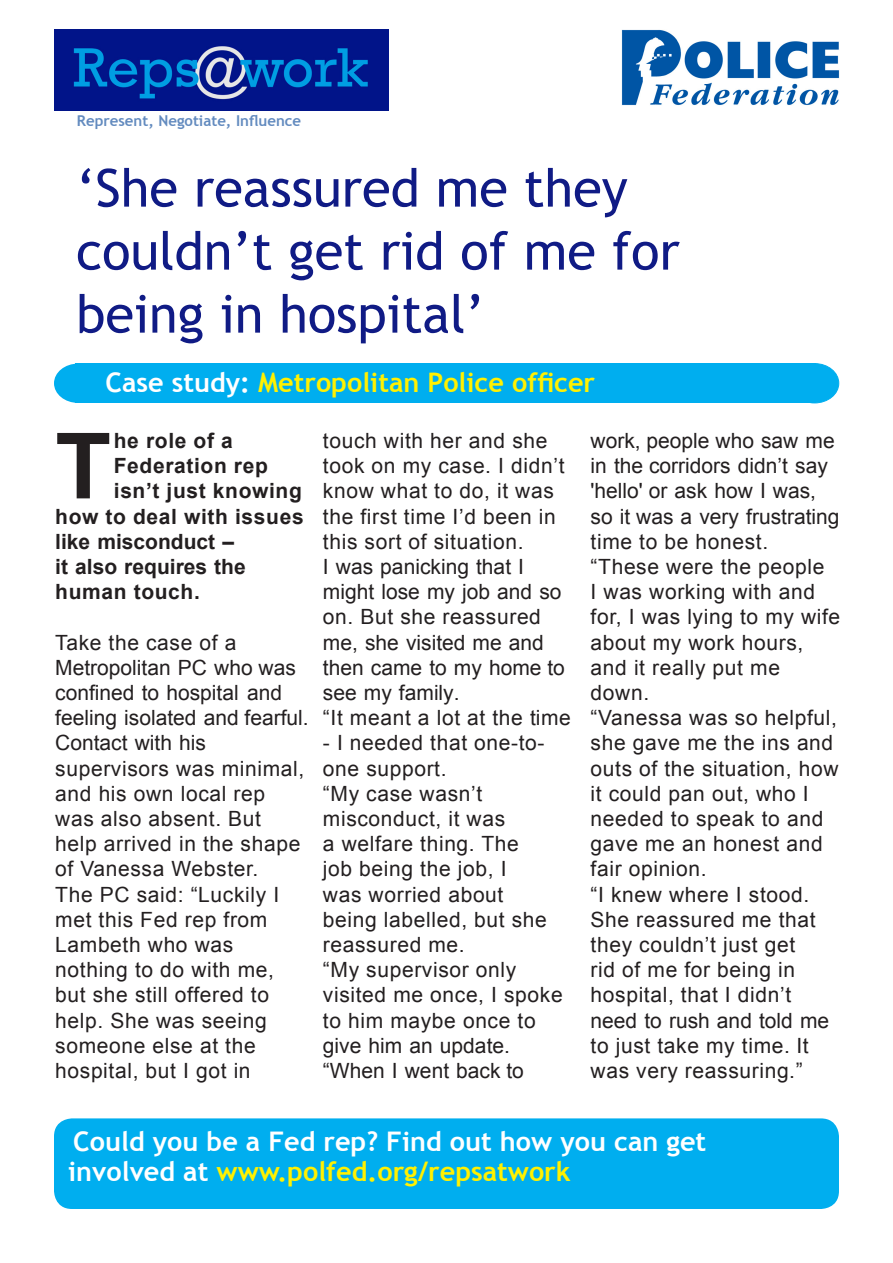
<style>
.page{position:relative;width:893px;height:1263px;background:#fff}
.page>*{position:absolute;margin:0;border:0;box-sizing:border-box;transform-origin:0 0}
.t1{font:700 91.35px "Arial";color:#231f20}
.t2{font:52.5px/63px "Trebuchet MS";color:#101b85}
.t3{font:700 27px/30px "Trebuchet MS";color:#fff}
.t4{font:700 27px "Trebuchet MS";color:#fff101}
.t5{font:21px/25.2px "Arial";letter-spacing:.03em;color:#231f20}
.t6{font:700 21px "Arial";letter-spacing:.03em;color:#231f20}
.t7{font:700 21px "Arial";color:#231f20}
.t8{font:700 15px "Trebuchet MS";color:#638bbf}
.s1{color:#fff}
.s2{color:#fff101}
</style>
<div class="page">
<img style="left:622px;top:30px;width:217px;height:76px">
<div style="left:54px;top:1118px;width:785px;height:91px;background:#00aeef;border-radius:18px"></div>
<img style="left:54px;top:29px;width:334px;height:82px">
<div style="left:76px;top:364px;width:740px;height:39px;background:#00aeef"></div>
<div style="left:54px;top:364px;width:48px;height:39px;background:#00aeef;border-radius:50%"></div>
<div style="left:790px;top:364px;width:49px;height:39px;background:#00aeef;border-radius:50%"></div>
<div style="left:790px;top:364px;width:49px;height:39px;border:1px solid #00aeef;border-radius:50%"></div>
<p class="t8" style="left:77px;top:111px;width:226px">Represent, Negotiate, Influence</p>
<p class="t2" style="left:76px;top:157px;width:605px">‘She reassured me they couldn’t get rid of me for being in hospital’</p>
<p class="t4" style="left:106px;top:365px;width:491px"><span class="s1">Case study:</span> Metropolitan Police officer</p>
<p class="t1" style="left:55px;top:405px;width:57px">T</p>
<p class="t6" style="left:114px;top:427px;width:120px">he role of a</p>
<p class="t6" style="left:114px;top:452px;width:156px">Federation rep</p>
<p class="t6" style="left:114px;top:477px;width:190px">isn’t just knowing</p>
<p class="t6" style="left:55px;top:502px;width:250px">how to deal with issues</p>
<p class="t7" style="left:55px;top:527px;width:180px">like misconduct –</p>
<p class="t7" style="left:55px;top:553px;width:192px">it also requires the</p>
<p class="t6" style="left:55px;top:578px;width:146px">human touch.</p>
<p class="t5" style="left:55px;top:630px;width:255px">Take the case of a<br>Metropolitan PC who was confined to hospital and feeling isolated and fearful.<br>Contact with his supervisors was minimal, and his own local rep was also absent. But<br>help arrived in the shape of Vanessa Webster.<br>The PC said: “Luckily I met this Fed rep from<br>Lambeth who was nothing to do with me, but she still offered to help. She was seeing someone else at the hospital, but I got in</p>
<p class="t5" style="left:323px;top:428px;width:250px">touch with her and she took on my case. I didn’t know what to do, it was the first time I’d been in this sort of situation.<br>I was panicking that I might lose my job and so on. But she reassured me, she visited me and then came to my home to see my family.<br>“It meant a lot at the time</p>
<p class="t5" style="left:323px;top:731px;width:241px">- I needed that one-to&shy;one support.<br>“My case wasn’t misconduct, it was<br>a welfare thing. The<br>job being the job, I<br>was worried about<br>being labelled, but she reassured me.<br>“My supervisor only visited me once, I spoke to him maybe once to give him an update. “When I went back to</p>
<p class="t5" style="left:591px;top:428px;width:251px">work, people who saw me in the corridors didn’t say 'hello' or ask how I was, so it was a very frustrating time to be honest. “These were the people<br>I was working with and for, I was lying to my wife about my work hours, and it really put me down.<br>“Vanessa was so helpful, she gave me the ins and outs of the situation, how it could pan out, who I needed to speak to and gave me an honest and fair opinion.<br>“I knew where I stood.<br>She reassured me that they couldn’t just get<br>rid of me for being in hospital, that I didn’t need to rush and told me to just take my time. It was very reassuring.”</p>
<p class="t3" style="left:68px;top:1126px;width:640px">Could you be a Fed rep? Find out how you can get involved at <span class="s2">www.polfed.org/repsatwork</span></p>
</div>
